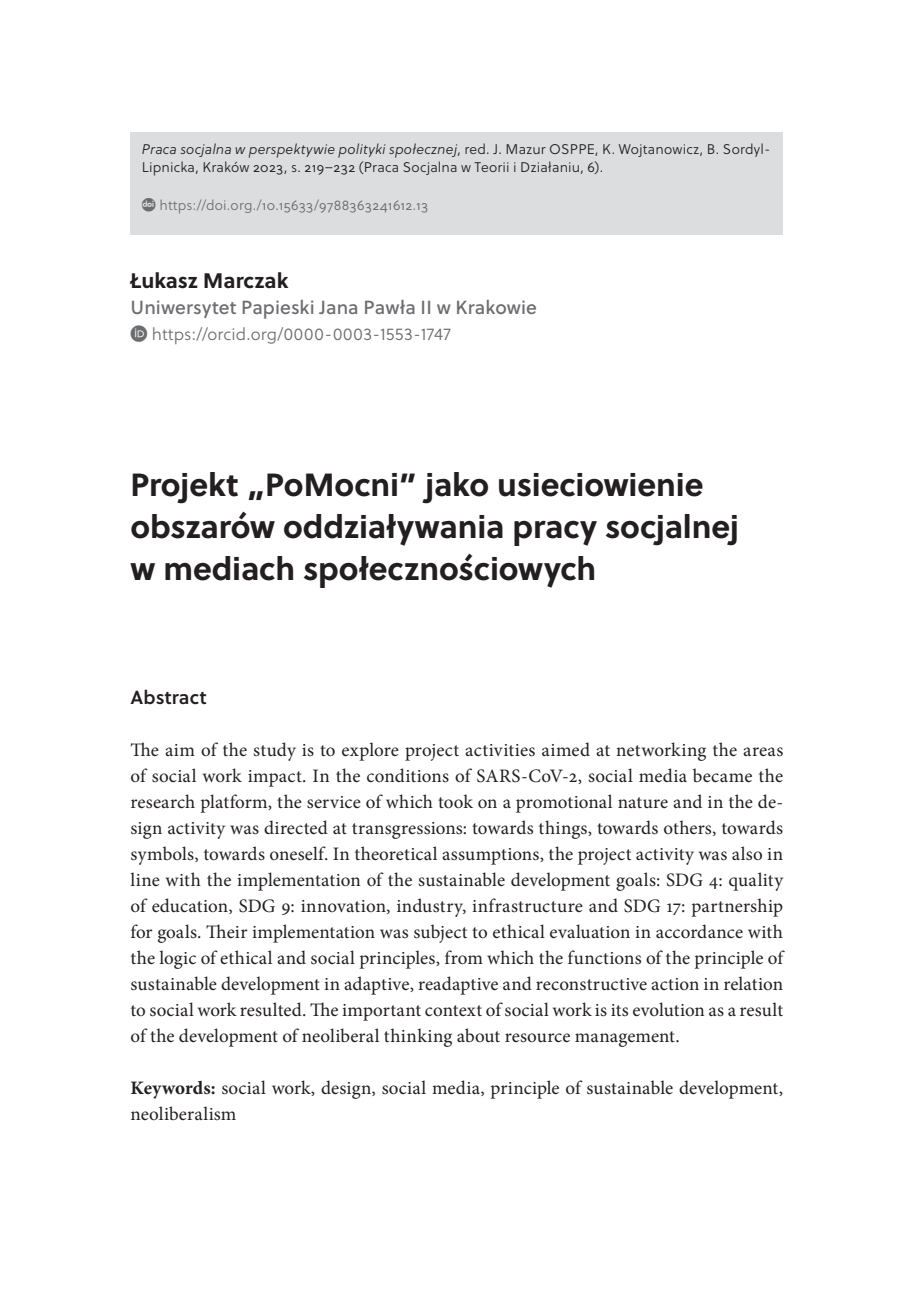
<style>
.page{position:relative;width:908px;height:1304px;background:#fff}
.page>*{position:absolute;margin:0;border:0;box-sizing:border-box;transform-origin:0 0}
.Tytuł{font:700 32px/42px "Soleil";letter-spacing:-.005em;color:#231f20}
.Autor{font:700 21px "Soleil";color:#231f20}
.Abstrakt_-_tekst_P__EN{font:19px/26px "Minion Pro";letter-spacing:.005em;color:#231f20;text-align:justify}
.Abstrakt_-_kluczowe{font:19px/26px "Minion Pro";letter-spacing:.01em;color:#231f20}
.Afiliacja{font:19px "Soleil Bk";letter-spacing:.005em;color:#6c6d70}
.Abstrakt_-_N1{font:19px "Soleil Sb";letter-spacing:.01em;color:#231f20}
.t1{font:17px "Soleil Lt";letter-spacing:.005em;color:#6c6d70}
.t2{font:14px/18px "Soleil Lt";letter-spacing:.015em;color:#231f20}
.t3{font:14px "Soleil Lt";letter-spacing:.02em;color:#6c6d70}
.s1{font-style:italic}
.s2{font-weight:700}
</style>
<div class="page">
<div style="left:130px;top:132px;width:652px;height:102px;background:#dcdddf"></div>
<p class="t2" style="left:142px;top:140px;width:630px"><span class="s1">Praca socjalna w perspektywie polityki społecznej</span>, red. J. Mazur OSPPE, K. Wojtanowicz, B. Sordyl-<br>Lipnicka, Kraków 2023, s. 219–232 (Praca Socjalna w Teorii i Działaniu, 6).</p>
<p class="t3" style="left:159px;top:195px;width:270px">https://doi.org./10.15633/9788363241612.13</p>
<p class="Autor" style="left:130px;top:264px;width:159px">Łukasz Marczak</p>
<p class="Afiliacja" style="left:130px;top:293px;width:408px">Uniwersytet Papieski Jana Pawła II w Krakowie</p>
<p class="t1" style="left:152px;top:322px;width:300px">https://orcid.org/0000-0003-1553-1747</p>
<p class="Tytuł" style="left:130px;top:462px;width:609px">Projekt „PoMocni” jako usieciowienie obszarów oddziaływania pracy socjalnej w mediach społecznościowych</p>
<p class="Abstrakt_-_N1" style="left:130px;top:683px;width:78px">Abstract</p>
<p class="Abstrakt_-_tekst_P__EN" style="left:130px;top:737px;width:654px">The aim of the study is to explore project activities aimed at networking the areas of social work impact. In the conditions of SARS-CoV-2, social media became the research platform, the service of which took on a promotional nature and in the de&shy;sign activity was directed at transgressions: towards things, towards others, towards symbols, towards oneself. In theoretical assumptions, the project activity was also in line with the implementation of the sustainable development goals: SDG 4: quality of education, SDG 9: innovation, industry, infrastructure and SDG 17: partnership for goals. Their implementation was subject to ethical evaluation in accordance with the logic of ethical and social principles, from which the functions of the principle of sustainable development in adaptive, readaptive and reconstructive action in relation to social work resulted. The important context of social work is its evolution as a result of the development of neoliberal thinking about resource management.</p>
<p class="Abstrakt_-_kluczowe" style="left:130px;top:1075px;width:653px"><span class="s2">Keywords:</span> social work, design, social media, principle of sustainable development, neoliberalism</p>
</div>
